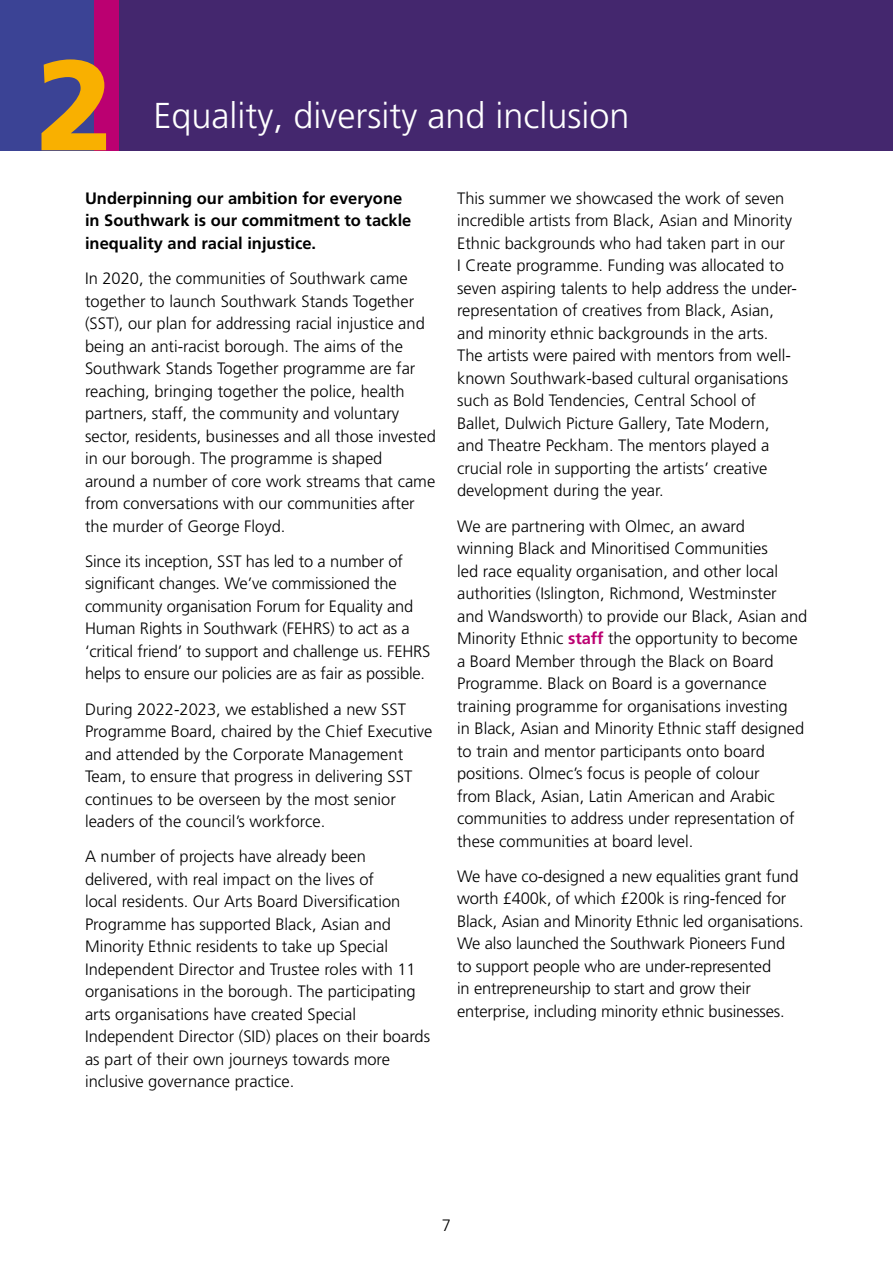
<style>
.page{position:relative;width:893px;height:1263px;background:#fff}
.page>*{position:absolute;margin:0;border:0;box-sizing:border-box;transform-origin:0 0}
.Header_1{font:900 127.8px "Frutiger LT Pro";color:#f9b000}
.Header_1-2{font:300 36px "Frutiger LT Pro";color:#fff}
.Body_copy{font:300 16.5px/22.5px "Frutiger LT Pro";color:#000}
.Intro_para{font:700 16.5px/22.5px "Frutiger LT Pro";color:#000}
.s1{font-weight:700;color:#bb0071}
</style>
<div class="page">
<div style="left:95px;top:0;width:798px;height:150px;background:#44276e"></div>
<div style="left:0;top:0;width:94px;height:150px;background:#3b4395"></div>
<div style="left:94px;top:0;width:24px;height:150px;background:#bb0071"></div>
<p class="Header_1" style="left:36px;top:28px;width:80px">2</p>
<p class="Header_1-2" style="left:153px;top:94px;width:478px">Equality, diversity and inclusion</p>
<p class="Intro_para" style="left:85px;top:187px;width:328px">Underpinning our ambition for everyone in Southwark is our commitment to tackle inequality and racial injustice.</p>
<p class="Body_copy" style="left:85px;top:267px;width:352px">In 2020, the communities of Southwark came together to launch Southwark Stands Together (SST), our plan for addressing racial injustice and being an anti-racist borough. The aims of the Southwark Stands Together programme are far reaching, bringing together the police, health partners, staff, the community and voluntary sector, residents, businesses and all those invested in our borough. The programme is shaped around a number of core work streams that came from conversations with our communities after the murder of George Floyd.</p>
<p class="Body_copy" style="left:85px;top:550px;width:347px">Since its inception, SST has led to a number of significant changes. We’ve commissioned the community organisation Forum for Equality and Human Rights in Southwark (FEHRS) to act as a ‘critical friend’ to support and challenge us. FEHRS helps to ensure our policies are as fair as possible.</p>
<p class="Body_copy" style="left:85px;top:698px;width:349px">During 2022-2023, we established a new SST Programme Board, chaired by the Chief Executive and attended by the Corporate Management Team, to ensure that progress in delivering SST continues to be overseen by the most senior leaders of the council’s workforce.</p>
<p class="Body_copy" style="left:85px;top:845px;width:347px">A number of projects have already been delivered, with real impact on the lives of<br>local residents. Our Arts Board Diversification Programme has supported Black, Asian and Minority Ethnic residents to take up Special Independent Director and Trustee roles with 11 organisations in the borough. The participating arts organisations have created Special Independent Director (SID) places on their boards as part of their own journeys towards more inclusive governance practice.</p>
<p class="Body_copy" style="left:457px;top:187px;width:341px">This summer we showcased the work of seven incredible artists from Black, Asian and Minority Ethnic backgrounds who had taken part in our<br>I Create programme. Funding was allocated to seven aspiring talents to help address the under&shy;representation of creatives from Black, Asian, and minority ethnic backgrounds in the arts.<br>The artists were paired with mentors from well&shy;known Southwark-based cultural organisations such as Bold Tendencies, Central School of Ballet, Dulwich Picture Gallery, Tate Modern, and Theatre Peckham. The mentors played a crucial role in supporting the artists’ creative development during the year.</p>
<p class="Body_copy" style="left:457px;top:515px;width:352px">We are partnering with Olmec, an award<br>winning Black and Minoritised Communities<br>led race equality organisation, and other local authorities (Islington, Richmond, Westminster and Wandsworth) to provide our Black, Asian and Minority Ethnic <span class="s1">staff</span> the opportunity to become a Board Member through the Black on Board Programme. Black on Board is a governance training programme for organisations investing<br>in Black, Asian and Minority Ethnic staff designed to train and mentor participants onto board positions. Olmec’s focus is people of colour<br>from Black, Asian, Latin American and Arabic communities to address under representation of these communities at board level.</p>
<p class="Body_copy" style="left:457px;top:865px;width:348px">We have co-designed a new equalities grant fund worth £400k, of which £200k is ring-fenced for Black, Asian and Minority Ethnic led organisations.<br>We also launched the Southwark Pioneers Fund to support people who are under-represented<br>in entrepreneurship to start and grow their enterprise, including minority ethnic businesses.</p>
<p class="Body_copy" style="left:442px;top:1214px;width:11px">7</p>
</div>
